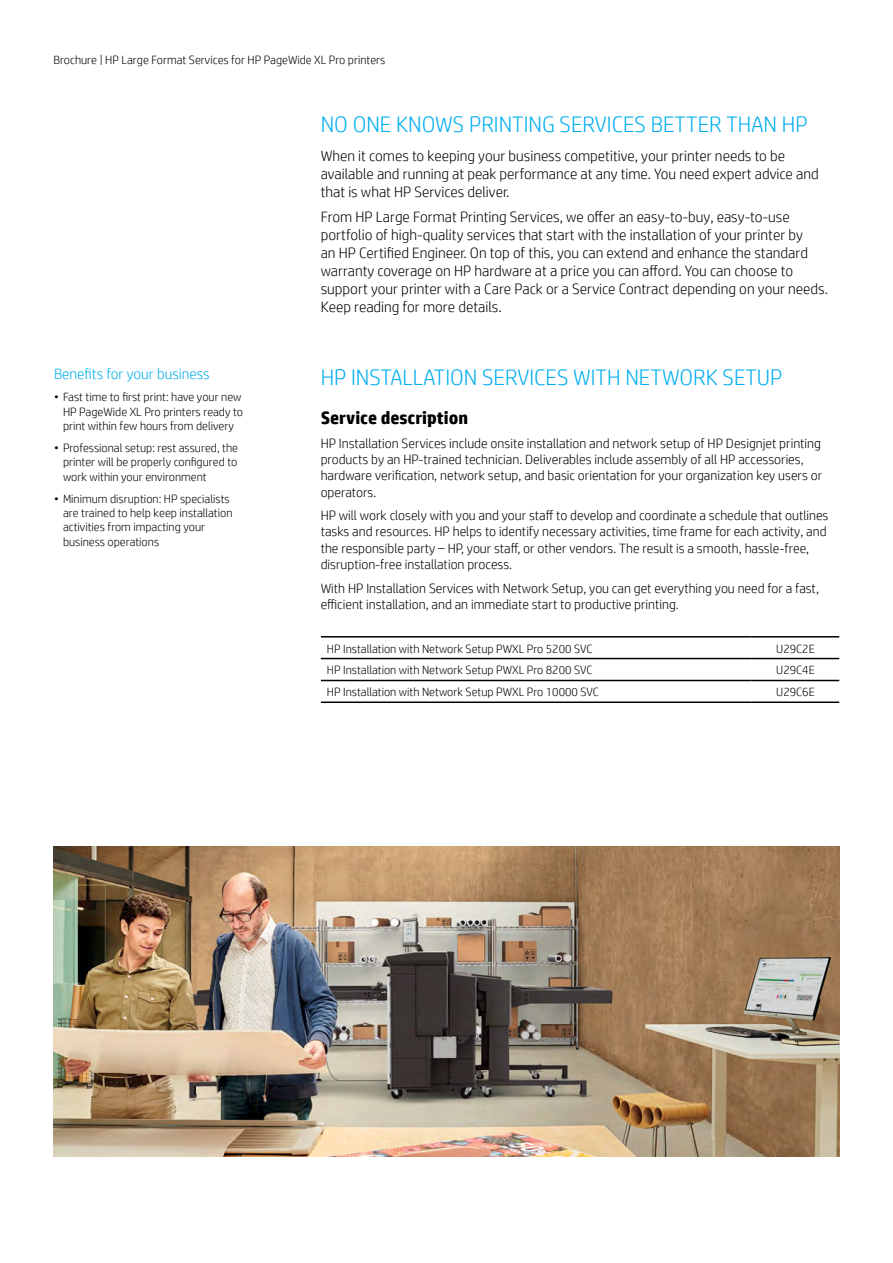
<style>
.page{position:relative;width:893px;height:1263px;background:#fff}
.page>*{position:absolute;margin:0;border:0;box-sizing:border-box;transform-origin:0 0}
.t1{font:300 22.5px "HP Simplified";color:#00aeef}
.t2{font:700 18px "HP Simplified";color:#000}
.t3{font:300 15px/18px "HP Simplified";color:#000}
.t4{font:300 15px "HP Simplified";color:#00aeef}
.t5{font:300 13.5px/16.2px "HP Simplified";color:#000}
.t6{font:300 12px/14.4px "HP Simplified";color:#000}
</style>
<div class="page">
<hr style="left:321px;top:658px;width:431px;height:1px;background:#000">
<hr style="left:752px;top:658px;width:87px;height:1px;background:#000">
<hr style="left:321px;top:680px;width:431px;height:1px;background:#000">
<hr style="left:752px;top:680px;width:87px;height:1px;background:#000">
<hr style="left:321px;top:701px;width:431px;height:2px;background:#000">
<hr style="left:752px;top:701px;width:87px;height:2px;background:#000">
<hr style="left:321px;top:636px;width:431px;height:1px;background:#000">
<hr style="left:752px;top:636px;width:87px;height:1px;background:#000">
<img style="left:54px;top:846px;width:785px;height:310px">
<p class="t6" style="left:54px;top:52px;width:333px">Brochure | HP Large Format Services for HP PageWide XL Pro printers</p>
<h1 class="t1" style="left:321px;top:112px;width:488px">NO ONE KNOWS PRINTING SERVICES BETTER THAN HP</h1>
<p class="t3" style="left:321px;top:147px;width:500px">When it comes to keeping your business competitive, your printer needs to be available and running at peak performance at any time. You need expert advice and that is what HP Services deliver.</p>
<p class="t3" style="left:321px;top:208px;width:509px">From HP Large Format Printing Services, we offer an easy‑to‑buy, easy‑to‑use portfolio of high-quality services that start with the installation of your printer by<br>an HP Certified Engineer. On top of this, you can extend and enhance the standard warranty coverage on HP hardware at a price you can afford. You can choose to support your printer with a Care Pack or a Service Contract depending on your needs.<br>Keep reading for more details.</p>
<p class="t4" style="left:54px;top:366px;width:157px">Benefits for your business</p>
<h1 class="t1" style="left:321px;top:365px;width:463px">HP INSTALLATION SERVICES WITH NETWORK SETUP</h1>
<p class="t6" style="left:63px;top:390px;width:181px;text-indent:-9px">• Fast time to first print: have your new<br>HP PageWide XL Pro printers ready to print within few hours from delivery</p>
<p class="t6" style="left:63px;top:440px;width:177px;text-align:justify;text-indent:-9px">• Professional setup: rest assured, the printer will be properly configured to work within your environment</p>
<p class="t6" style="left:63px;top:491px;width:171px;text-indent:-9px">• Minimum disruption: HP specialists are trained to help keep installation activities from impacting your business operations</p>
<h2 class="t2" style="left:321px;top:407px;width:149px">Service description</h2>
<p class="t5" style="left:321px;top:435px;width:503px">HP Installation Services include onsite installation and network setup of HP Designjet printing products by an HP-trained technician. Deliverables include assembly of all HP accessories, hardware verification, network setup, and basic orientation for your organization key users or operators.</p>
<p class="t5" style="left:321px;top:507px;width:509px">HP will work closely with you and your staff to develop and coordinate a schedule that outlines tasks and resources. HP helps to identify necessary activities, time frame for each activity, and the responsible party – HP, your staff, or other vendors. The result is a smooth, hassle-free, disruption-free installation process.</p>
<p class="t5" style="left:321px;top:580px;width:500px">With HP Installation Services with Network Setup, you can get everything you need for a fast, efficient installation, and an immediate start to productive printing.</p>
<p class="t6" style="left:327px;top:641px;width:267px">HP Installation with Network Setup PWXL Pro 5200 SVC</p>
<p class="t6" style="left:776px;top:641px;width:40px">U29C2E</p>
<p class="t6" style="left:327px;top:663px;width:267px">HP Installation with Network Setup PWXL Pro 8200 SVC</p>
<p class="t6" style="left:776px;top:663px;width:40px">U29C4E</p>
<p class="t6" style="left:327px;top:685px;width:274px">HP Installation with Network Setup PWXL Pro 10000 SVC</p>
<p class="t6" style="left:776px;top:685px;width:40px">U29C6E</p>
</div>
